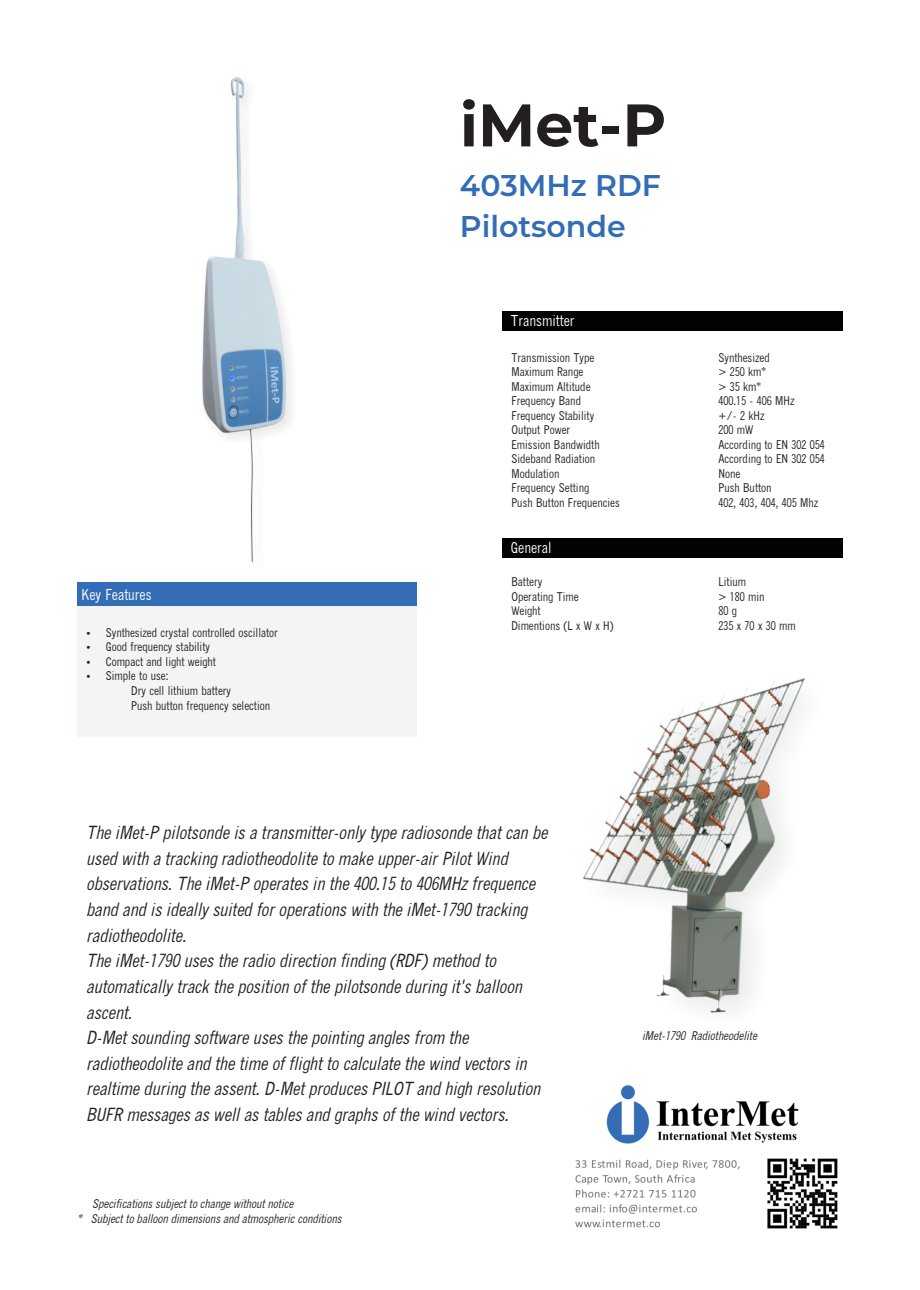
<style>
.page{position:relative;width:920px;height:1290px;background:#fff}
.page>*{position:absolute;margin:0;border:0;box-sizing:border-box;transform-origin:0 0}
.t1{font:700 60px "Montserrat";color:#231f20}
.t2{font:600 30px/41.4px "Montserrat";color:#326db5}
.t3{font:italic 18px/25.7px "Quick Type Condensed";color:#231f20}
.t4{font:15px "Quick Type Condensed";color:#fff}
.t5{font:12px "Quick Type Condensed";color:#231f20}
.t6{font:italic 12px/14.2px "Quick Type Condensed";color:#231f20}
.s1{font-family:"Quick Type II Condensed"}
</style>
<div class="page">
<img style="left:202px;top:77px;width:84px;height:487px">
<div style="left:502px;top:538px;width:341px;height:19px;background:#020203"></div>
<div style="left:502px;top:312px;width:341px;height:19px;background:#020203"></div>
<img style="left:583px;top:679px;width:221px;height:334px">
<div style="left:77px;top:606px;width:340px;height:130px;background:#f3f4f5"></div>
<div style="left:77px;top:583px;width:340px;height:23px;background:#326db5"></div>
<img style="left:576px;top:1085px;width:262px;height:144px">
<h1 class="t1" style="left:460px;top:88px;width:208px">iMet-P</h1>
<h2 class="t2" style="left:460px;top:164px;width:203px">403MHz RDF<br>Pilotsonde</h2>
<p class="t4" style="left:511px;top:315px;width:65px">Transmitter</p>
<p class="t5" style="left:511px;top:352px;width:84px">Transmission Type</p>
<p class="t5" style="left:718px;top:352px;width:53px">Synthesized</p>
<p class="t5" style="left:511px;top:367px;width:73px">Maximum Range</p>
<p class="t5" style="left:718px;top:367px;width:49px">&gt; 250 km*</p>
<p class="t5" style="left:511px;top:381px;width:81px">Maximum Altitude</p>
<p class="t5" style="left:718px;top:381px;width:44px">&gt; 35 km*</p>
<p class="t5" style="left:511px;top:396px;width:71px">Frequency Band</p>
<p class="t5" style="left:718px;top:396px;width:78px">400.15 - 406 MHz</p>
<p class="t5" style="left:511px;top:410px;width:84px">Frequency Stability</p>
<p class="t5" style="left:718px;top:410px;width:48px">+/- 2 kHz</p>
<p class="t5" style="left:511px;top:425px;width:60px">Output Power</p>
<p class="t5" style="left:718px;top:425px;width:36px">200 mW</p>
<p class="t5" style="left:511px;top:439px;width:90px">Emission Bandwidth</p>
<p class="t5" style="left:718px;top:439px;width:108px">According to EN 302 054</p>
<p class="t5" style="left:511px;top:454px;width:85px">Sideband Radiation</p>
<p class="t5" style="left:718px;top:454px;width:108px">According to EN 302 054</p>
<p class="t5" style="left:511px;top:468px;width:50px">Modulation</p>
<p class="t5" style="left:718px;top:468px;width:23px">None</p>
<p class="t5" style="left:511px;top:483px;width:79px">Frequency Setting</p>
<p class="t5" style="left:718px;top:483px;width:55px">Push Button</p>
<p class="t5" style="left:511px;top:497px;width:110px">Push Button Frequencies</p>
<p class="t5" style="left:718px;top:497px;width:101px">402, 403, 404, 405 Mhz</p>
<p class="t4" style="left:82px;top:589px;width:72px">Key Features</p>
<p class="t5" style="left:106px;top:628px;width:174px">Synthesized crystal controlled oscillator</p>
<p class="t5" style="left:106px;top:642px;width:106px">Good frequency stability</p>
<p class="t5" style="left:106px;top:657px;width:112px">Compact and light weight</p>
<p class="t5" style="left:106px;top:671px;width:64px">Simple to use:</p>
<p class="t5" style="left:131px;top:686px;width:101px">Dry cell lithium battery</p>
<p class="t5" style="left:131px;top:700px;width:140px">Push button frequency selection</p>
<p class="t4" style="left:511px;top:542px;width:42px">General</p>
<p class="t5" style="left:511px;top:577px;width:32px">Battery</p>
<p class="t5" style="left:718px;top:577px;width:29px">Litium</p>
<p class="t5" style="left:511px;top:591px;width:69px">Operating Time</p>
<p class="t5" style="left:718px;top:591px;width:48px">&gt; 180 min</p>
<p class="t5" style="left:511px;top:606px;width:31px">Weight</p>
<p class="t5" style="left:718px;top:606px;width:20px">80 g</p>
<p class="t5" style="left:511px;top:620px;width:104px">Dimentions (L x W x H)</p>
<p class="t5" style="left:718px;top:620px;width:79px">235 x 70 x 30 mm</p>
<p class="t3" style="left:86px;top:821px;width:463px">The iMet-P pilotsonde is a transmitter-only type radiosonde that can be used with a tracking radiotheodolite to make upper-air Pilot Wind observations. The iMet-P operates in the 400.15 to 406MHz frequence band and is ideally suited for operations with the iMet-1790 tracking radiotheodolite.<br>The iMet-1790 uses the radio direction finding (RDF) method to automatically track the position of the pilotsonde during it<span class="s1">'</span>s balloon ascent.<br>D-Met sounding software uses the pointing angles from the radiotheodolite and the time of flight to calculate the wind vectors in realtime during the assent. D-Met produces PILOT and high resolution BUFR messages as well as tables and graphs of the wind vectors.</p>
<p class="t6" style="left:77px;top:1198px;width:266px;text-indent:15px">Specifications subject to change without notice<br>* Subject to balloon dimensions and atmospheric conditions</p>
<p class="t6" style="left:642px;top:1030px;width:116px">iMet-1790 Radiotheodelite</p>
</div>
